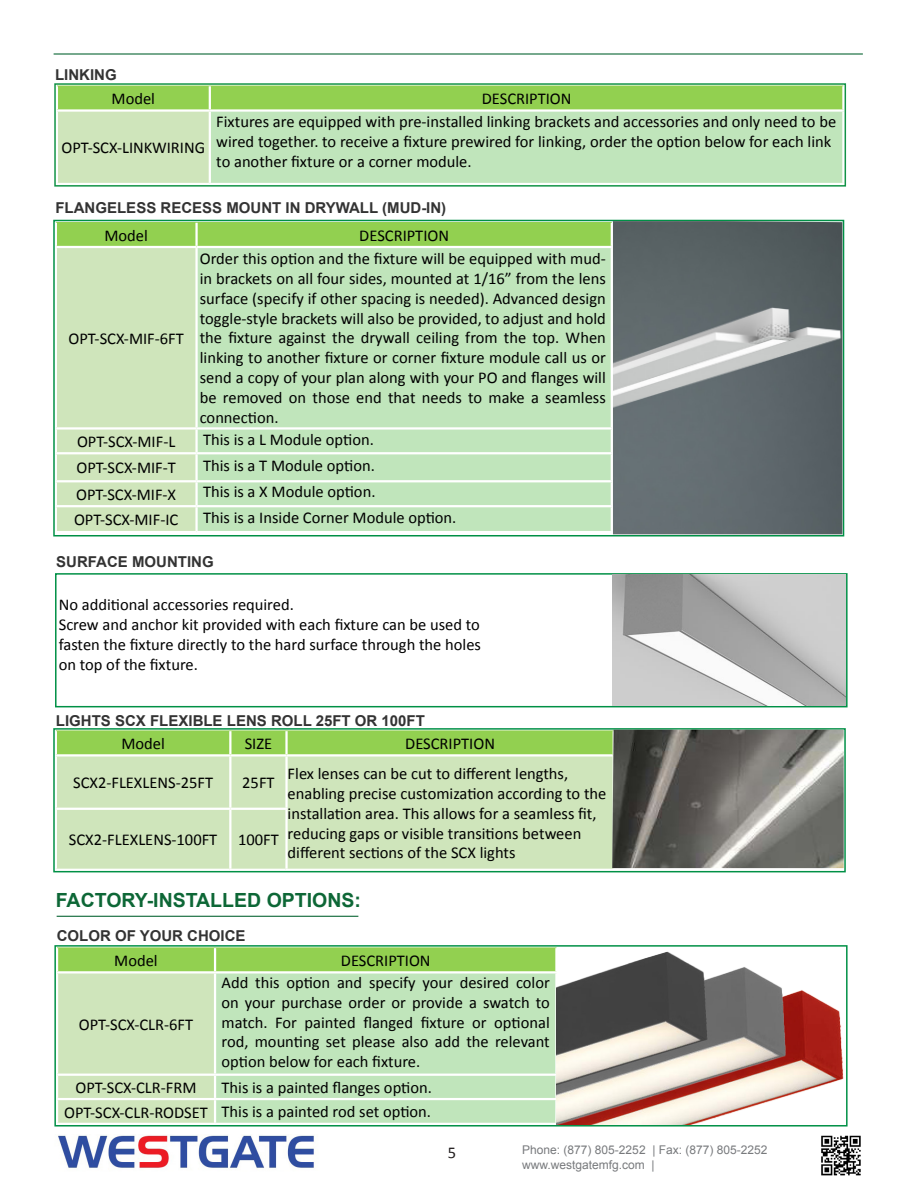
<style>
.page{position:relative;width:918px;height:1188px;background:#fff}
.page>*{position:absolute;margin:0;border:0;box-sizing:border-box;transform-origin:0 0}
.t1{font:700 19.5px "Arial";color:#0d6736}
.t2{font:16.5px/19.8px "Calibri";color:#000;text-align:justify}
.t3{font:16.5px "Calibri";color:#231f20}
.t4{font:700 15px "Arial";color:#333}
.t5{font:12px "Arial";color:#787a7d}
</style>
<div class="page">
<img style="left:58px;top:1135px;width:256px;height:34px">
<img style="left:821px;top:1135px;width:40px;height:41px">
<hr style="left:54px;top:53px;width:809px;height:2px;background:#0d6736">
<div style="left:58px;top:86px;width:784px;height:23px;background:#92d050"></div>
<div style="left:57px;top:111px;width:153px;height:73px;background:#cfe5bb"></div>
<div style="left:210px;top:111px;width:633px;height:73px;background:#c0e5bb"></div>
<hr style="left:56px;top:112px;width:2px;height:71px;background:#fff">
<hr style="left:209px;top:86px;width:2px;height:23px;background:#fff">
<hr style="left:209px;top:112px;width:2px;height:71px;background:#fff">
<hr style="left:842px;top:112px;width:3px;height:71px;background:#fff">
<hr style="left:56px;top:109px;width:154px;height:3px;background:#fff">
<hr style="left:210px;top:109px;width:635px;height:3px;background:#fff">
<hr style="left:56px;top:183px;width:154px;height:2px;background:#fff">
<hr style="left:210px;top:183px;width:635px;height:2px;background:#fff">
<div style="left:54px;top:83px;width:792px;height:104px;border:2px solid #129346"></div>
<div style="left:55px;top:573px;width:793px;height:134px;border:2px solid #009046"></div>
<img style="left:613px;top:575px;width:232px;height:130px">
<svg style="left:57px;top:223px;width:554px;height:308px;background:#c0dfa0"></svg>
<div style="left:198px;top:248px;width:413px;height:283px;background:#c0e5bb"></div>
<hr style="left:195px;top:223px;width:3px;height:23px;background:#fff">
<hr style="left:195px;top:248px;width:3px;height:179px;background:#fff">
<hr style="left:195px;top:430px;width:3px;height:22px;background:#fff">
<hr style="left:195px;top:454px;width:3px;height:26px;background:#fff">
<hr style="left:195px;top:482px;width:3px;height:23px;background:#fff">
<hr style="left:195px;top:507px;width:3px;height:24px;background:#fff">
<hr style="left:55px;top:246px;width:142px;height:2px;background:#fff">
<hr style="left:197px;top:246px;width:416px;height:2px;background:#fff">
<hr style="left:55px;top:427px;width:142px;height:3px;background:#fff">
<hr style="left:197px;top:427px;width:416px;height:3px;background:#fff">
<hr style="left:55px;top:452px;width:142px;height:2px;background:#fff">
<hr style="left:197px;top:452px;width:416px;height:2px;background:#fff">
<hr style="left:55px;top:480px;width:142px;height:2px;background:#fff">
<hr style="left:197px;top:480px;width:416px;height:2px;background:#fff">
<hr style="left:55px;top:505px;width:142px;height:2px;background:#fff">
<hr style="left:197px;top:505px;width:416px;height:2px;background:#fff">
<div style="left:53px;top:220px;width:791px;height:316px;border:2px solid #009046"></div>
<img style="left:613px;top:221px;width:229px;height:313px">
<div style="left:57px;top:731px;width:555px;height:23px;background:#92d050"></div>
<div style="left:57px;top:757px;width:556px;height:112px;background:#cfe5bb"></div>
<hr style="left:229px;top:757px;width:2px;height:51px;background:#fff">
<hr style="left:229px;top:810px;width:2px;height:59px;background:#fff">
<hr style="left:229px;top:731px;width:2px;height:23px;background:#fff">
<hr style="left:285px;top:731px;width:3px;height:23px;background:#fff">
<hr style="left:285px;top:757px;width:3px;height:51px;background:#fff">
<hr style="left:285px;top:810px;width:3px;height:59px;background:#fff">
<hr style="left:55px;top:808px;width:175px;height:2px;background:#fff">
<hr style="left:230px;top:808px;width:58px;height:2px;background:#fff">
<div style="left:53px;top:728px;width:793px;height:144px;border:2px solid #009046"></div>
<img style="left:612px;top:730px;width:232px;height:138px">
<hr style="left:57px;top:916px;width:301px;height:1px;background:#0d6736">
<svg style="left:58px;top:948px;width:497px;height:175px;background:#bade97"></svg>
<div style="left:216px;top:974px;width:339px;height:149px;background:#c0e5bb"></div>
<hr style="left:214px;top:948px;width:2px;height:23px;background:#fff">
<hr style="left:214px;top:974px;width:2px;height:100px;background:#fff">
<hr style="left:214px;top:1076px;width:2px;height:22px;background:#fff">
<hr style="left:214px;top:1100px;width:2px;height:23px;background:#fff">
<hr style="left:56px;top:971px;width:159px;height:3px;background:#fff">
<hr style="left:215px;top:971px;width:343px;height:3px;background:#fff">
<hr style="left:56px;top:1074px;width:159px;height:2px;background:#fff">
<hr style="left:215px;top:1074px;width:343px;height:2px;background:#fff">
<hr style="left:56px;top:1098px;width:159px;height:2px;background:#fff">
<hr style="left:215px;top:1098px;width:343px;height:2px;background:#fff">
<div style="left:54px;top:945px;width:794px;height:182px;border:2px solid #009046"></div>
<img style="left:556px;top:947px;width:291px;height:177px">
<p class="t4" style="left:55px;top:65px;width:63px">LINKING</p>
<p class="t2" style="left:112px;top:88px;width:45px">Model</p>
<p class="t2" style="left:482px;top:88px;width:91px">DESCRIPTION</p>
<p class="t2" style="left:62px;top:137px;width:145px">OPT-SCX-LINKWIRING</p>
<p class="t2" style="left:216px;top:111px;width:621px;text-align:left">Fixtures are equipped with pre-installed linking brackets and accessories and only need to be wired together. to receive a fixture prewired for linking, order the option below for each link to another fixture or a corner module.</p>
<p class="t4" style="left:56px;top:198px;width:392px">FLANGELESS RECESS MOUNT IN DRYWALL (MUD-IN)</p>
<p class="t2" style="left:200px;top:248px;width:408px">Order this option and the fixture will be equipped with mud&shy;in brackets on all four sides, mounted at 1/16” from the lens surface (specify if other spacing is needed). Advanced design toggle-style brackets will also be provided, to adjust and hold the fixture against the drywall ceiling from the top. When linking to another fixture or corner fixture module call us or send a copy of your plan along with your PO and flanges will be removed on those end that needs to make a seamless connection.</p>
<p class="t2" style="left:203px;top:429px;width:172px">This is a L Module option.</p>
<p class="t2" style="left:203px;top:455px;width:173px">This is a T Module option.</p>
<p class="t2" style="left:203px;top:481px;width:174px">This is a X Module option.</p>
<p class="t2" style="left:203px;top:507px;width:255px">This is a Inside Corner Module option.</p>
<p class="t2" style="left:104px;top:225px;width:45px">Model</p>
<p class="t2" style="left:359px;top:225px;width:91px">DESCRIPTION</p>
<p class="t2" style="left:69px;top:328px;width:117px">OPT-SCX-MIF-6FT</p>
<p class="t2" style="left:77px;top:431px;width:100px">OPT-SCX-MIF-L</p>
<p class="t2" style="left:76px;top:457px;width:101px">OPT-SCX-MIF-T</p>
<p class="t2" style="left:76px;top:484px;width:101px">OPT-SCX-MIF-X</p>
<p class="t2" style="left:74px;top:509px;width:106px">OPT-SCX-MIF-IC</p>
<p class="t4" style="left:56px;top:552px;width:159px">SURFACE MOUNTING</p>
<p class="t2" style="left:59px;top:594px;width:237px">No additional accessories required.</p>
<p class="t2" style="left:59px;top:614px;width:424px">Screw and anchor kit provided with each fixture can be used to fasten the fixture directly to the hard surface through the holes on top of the fixture.</p>
<p class="t4" style="left:56px;top:711px;width:370px">LIGHTS SCX FLEXIBLE LENS ROLL 25FT OR 100FT</p>
<p class="t2" style="left:121px;top:733px;width:45px">Model</p>
<p class="t2" style="left:245px;top:733px;width:29px">SIZE</p>
<p class="t2" style="left:405px;top:733px;width:91px">DESCRIPTION</p>
<p class="t2" style="left:73px;top:772px;width:142px">SCX2-FLEXLENS-25FT</p>
<p class="t2" style="left:242px;top:772px;width:34px">25FT</p>
<p class="t2" style="left:288px;top:763px;width:320px;text-align:left">Flex lenses can be cut to different lengths, enabling precise customization according to the installation area. This allows for a seamless fit, reducing gaps or visible transitions between different sections of the SCX lights</p>
<p class="t2" style="left:69px;top:829px;width:150px">SCX2-FLEXLENS-100FT</p>
<p class="t2" style="left:238px;top:829px;width:42px">100FT</p>
<p class="t1" style="left:56px;top:888px;width:307px">FACTORY-INSTALLED OPTIONS:</p>
<p class="t4" style="left:57px;top:926px;width:190px">COLOR OF YOUR CHOICE</p>
<p class="t2" style="left:222px;top:972px;width:330px">Add this option and specify your desired color on your purchase order or provide a swatch to match. For painted flanged fixture or optional rod, mounting set please also add the relevant option below for each fixture.</p>
<p class="t2" style="left:222px;top:1077px;width:212px">This is a painted flanges option.</p>
<p class="t2" style="left:222px;top:1101px;width:211px">This is a painted rod set option.</p>
<p class="t2" style="left:114px;top:950px;width:45px">Model</p>
<p class="t2" style="left:341px;top:950px;width:91px">DESCRIPTION</p>
<p class="t2" style="left:79px;top:1014px;width:116px">OPT-SCX-CLR-6FT</p>
<p class="t2" style="left:76px;top:1077px;width:122px">OPT-SCX-CLR-FRM</p>
<p class="t2" style="left:64px;top:1101px;width:145px">OPT-SCX-CLR-RODSET</p>
<p class="t3" style="left:448px;top:1143px;width:10px">5</p>
<p class="t5" style="left:522px;top:1142px;width:247px">Phone: (877) 805-2252 | Fax: (877) 805-2252</p>
<p class="t5" style="left:522px;top:1157px;width:134px">www.westgatemfg.com |</p>
</div>
